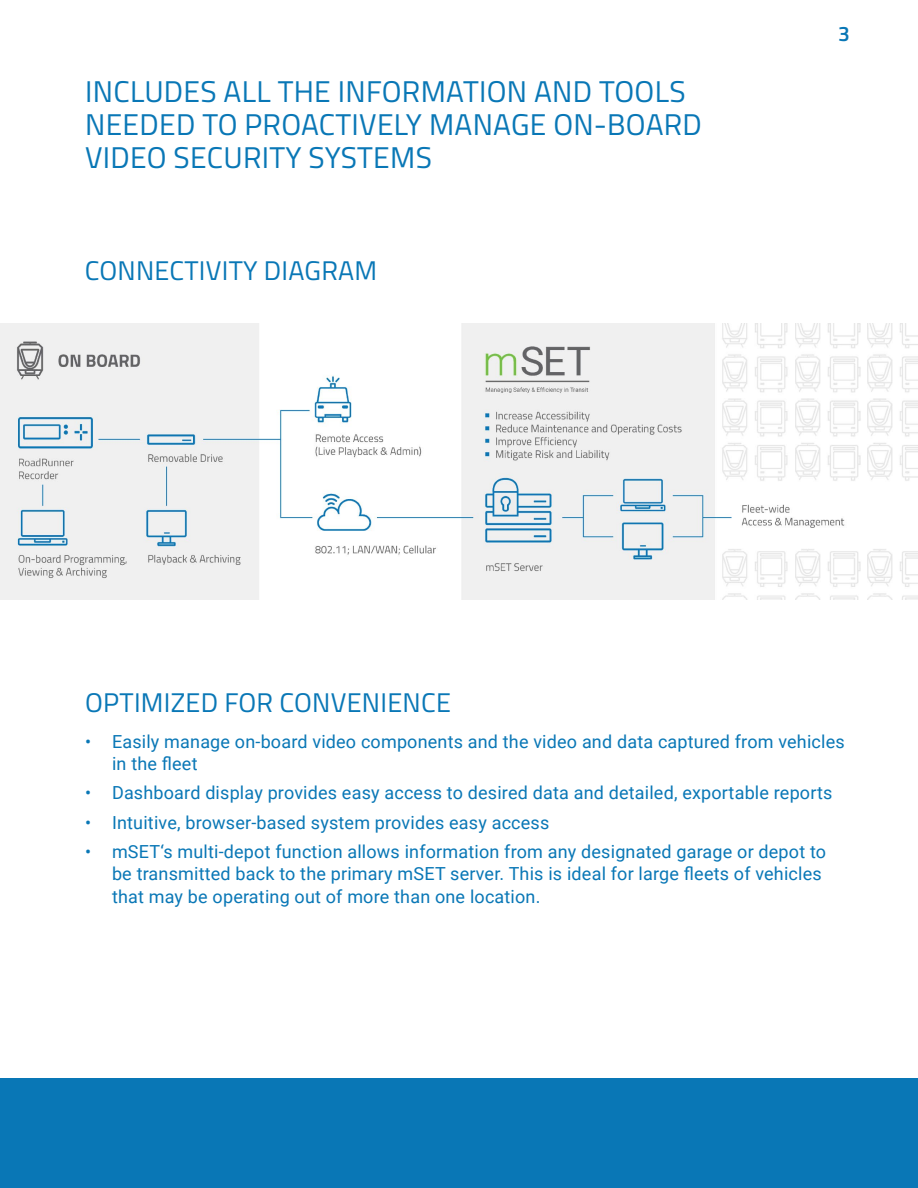
<style>
.page{position:relative;width:918px;height:1188px;background:#fff}
.page>*{position:absolute;margin:0;border:0;box-sizing:border-box;transform-origin:0 0}
.t1{font:30px/33px "Titillium Web";letter-spacing:.01em;color:#0977b6}
.t2{font:27px "Titillium Web";letter-spacing:.01em;color:#0977b6}
.t3{font:600 21px "Titillium Web";color:#0977b6}
.t4{font:18px/22.5px "Roboto";letter-spacing:.01em;color:#0977b6}
</style>
<div class="page">
<div style="left:0;top:1079px;width:918px;height:109px;background:#0977b6"></div>
<img style="left:0;top:323px;width:918px;height:276px">
<h1 class="t1" style="left:85px;top:73px;width:618px">INCLUDES ALL THE INFORMATION AND TOOLS<br>NEEDED TO PROACTIVELY MANAGE ON-BOARD<br>VIDEO SECURITY SYSTEMS</h1>
<h2 class="t2" style="left:85px;top:250px;width:294px">CONNECTIVITY DIAGRAM</h2>
<p class="t3" style="left:838px;top:18px;width:13px">3</p>
<h2 class="t2" style="left:85px;top:682px;width:367px">OPTIMIZED FOR CONVENIENCE</h2>
<p class="t4" style="left:112px;top:729px;width:734px;text-indent:-27px">• Easily manage on-board video components and the video and data captured from vehicles in the fleet</p>
<p class="t4" style="left:85px;top:781px;width:749px">• Dashboard display provides easy access to desired data and detailed, exportable reports</p>
<p class="t4" style="left:85px;top:810px;width:466px">• Intuitive, browser-based system provides easy access</p>
<p class="t4" style="left:112px;top:839px;width:716px;text-indent:-27px">• mSET‘s multi-depot function allows information from any designated garage or depot to be transmitted back to the primary mSET server. This is ideal for large fleets of vehicles that may be operating out of more than one location.</p>
</div>
